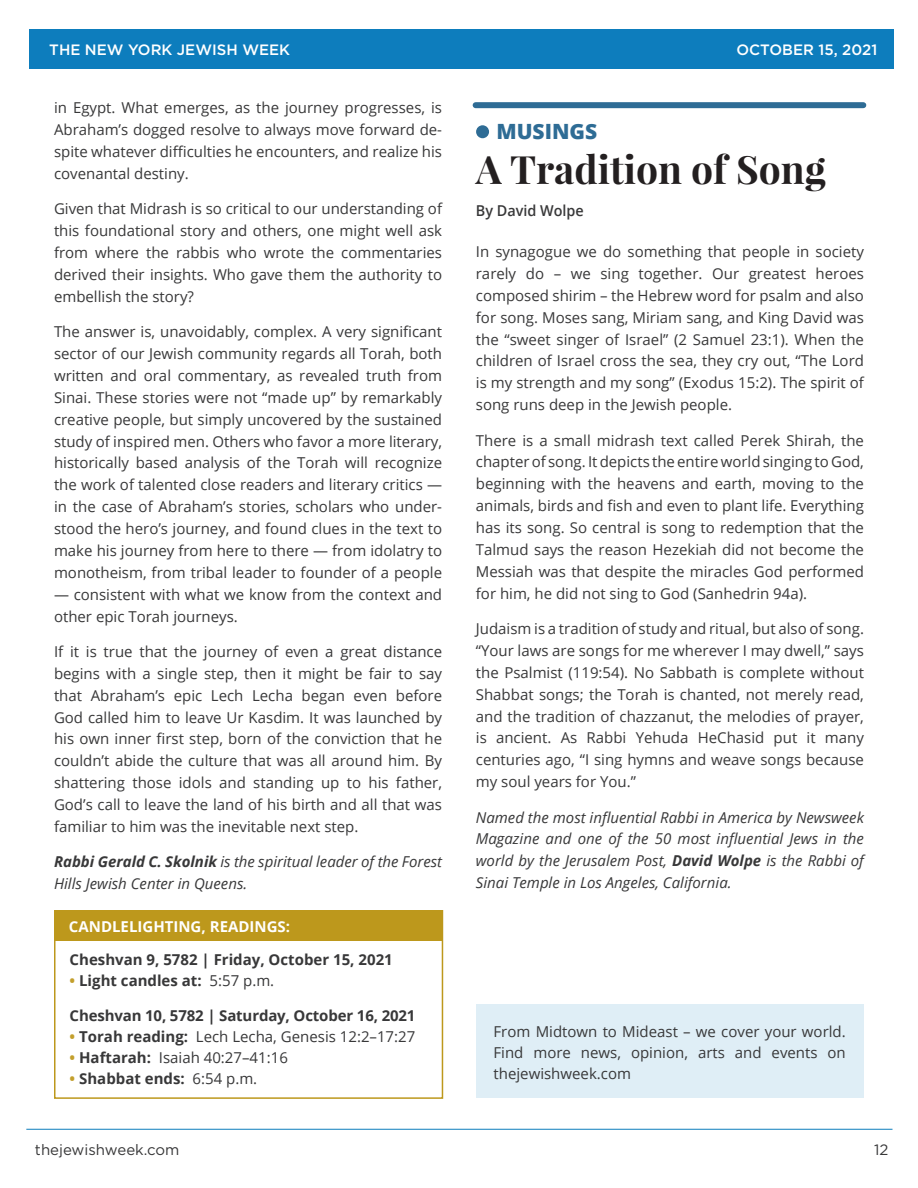
<style>
.page{position:relative;width:918px;height:1188px;background:#fff}
.page>*{position:absolute;margin:0;border:0;box-sizing:border-box;transform-origin:0 0}
.t1{font:700 39px "Playfair Display";color:#231f20}
.t2{font:800 21px "Open Sans";color:#2e6c95}
.t3{font:15px/21.9px "Open Sans";color:#383839;text-align:justify}
.t4{font:italic 15px/21.9px "Open Sans";color:#383839}
.t5{font:700 15px "Open Sans";color:#383839}
.t6{font:500 15px "Gotham";color:#fff}
.t7{font:700 15px "Open Sans";color:#fff}
.t8{font:15px "Gotham";color:#383839}
.t9{font:600 15px "Open Sans";color:#383839;scale:.96 1}
.s1{font-weight:700}
.s2{color:#c39f2c}
.s3{font-weight:400}
.s4{font-weight:700;color:#c39f2c}
</style>
<div class="page">
<div style="left:29px;top:29px;width:864px;height:40px;background:#0d7dbd"></div>
<hr style="left:26px;top:1129px;width:867px;height:1px;background:#0d7dbd">
<div style="left:476px;top:102px;width:387px;height:6px;background:#2e6c95"></div>
<div style="left:476px;top:125px;width:13px;height:13px;background:#2e6c95;border-radius:50%"></div>
<div style="left:476px;top:1004px;width:388px;height:94px;background:#dfeef6"></div>
<div style="left:54px;top:910px;width:389px;height:189px;border:2px solid #bd981c"></div>
<div style="left:55px;top:911px;width:387px;height:30px;background:#bd981c"></div>
<p class="t6" style="left:49px;top:40px;width:242px">THE NEW YORK JEWISH WEEK</p>
<p class="t6" style="left:737px;top:40px;width:142px">OCTOBER 15, 2021</p>
<p class="t3" style="left:54px;top:96px;width:390px">in Egypt. What emerges, as the journey progresses, is Abraham’s dogged resolve to always move forward de&shy;spite whatever difficulties he encounters, and realize his covenantal destiny.</p>
<p class="t3" style="left:54px;top:197px;width:390px">Given that Midrash is so critical to our understanding of this foundational story and others, one might well ask from where the rabbis who wrote the commentaries derived their insights. Who gave them the authority to embellish the story?</p>
<p class="t3" style="left:54px;top:320px;width:390px">The answer is, unavoidably, complex. A very significant sector of our Jewish community regards all Torah, both written and oral commentary, as revealed truth from Sinai. These stories were not “made up” by remarkably creative people, but simply uncovered by the sustained study of inspired men. Others who favor a more literary, historically based analysis of the Torah will recognize the work of talented close readers and literary critics — in the case of Abraham’s stories, scholars who under&shy;stood the hero’s journey, and found clues in the text to make his journey from here to there — from idolatry to monotheism, from tribal leader to founder of a people</p>
<p class="t3" style="left:54px;top:583px;width:390px">— consistent with what we know from the context and other epic Torah journeys.</p>
<p class="t3" style="left:54px;top:640px;width:390px">If it is true that the journey of even a great distance begins with a single step, then it might be fair to say that Abraham’s epic Lech Lecha began even before God called him to leave Ur Kasdim. It was launched by his own inner first step, born of the conviction that he couldn’t abide the culture that was all around him. By shattering those idols and standing up to his father, God’s call to leave the land of his birth and all that was familiar to him was the inevitable next step.</p>
<p class="t4" style="left:54px;top:851px;width:390px"><span class="s1">Rabbi Gerald C. Skolnik</span> is the spiritual leader of the Forest<br>Hills Jewish Center in Queens.</p>
<p class="t7" style="left:69px;top:916px;width:223px">CANDLELIGHTING, READINGS:</p>
<p class="t5" style="left:70px;top:949px;width:325px">Cheshvan 9, 5782 | Friday, October 15, 2021</p>
<p class="t5" style="left:70px;top:970px;width:206px"><span class="s2">•</span> Light candles at: <span class="s3">5:57 p.m.</span></p>
<p class="t5" style="left:70px;top:1005px;width:347px">Cheshvan 10, 5782 | Saturday, October 16, 2021</p>
<p class="t3" style="left:70px;top:1025px;width:347px"><span class="s4">•</span> <span class="s1">Torah reading:</span> Lech Lecha, Genesis 12:2–17:27</p>
<p class="t3" style="left:70px;top:1046px;width:220px"><span class="s4">•</span> <span class="s1">Haftarah:</span> Isaiah 40:27–41:16</p>
<p class="t5" style="left:70px;top:1068px;width:189px"><span class="s2">•</span> Shabbat ends: <span class="s3">6:54 p.m.</span></p>
<p class="t2" style="left:496px;top:116px;width:102px">MUSINGS</p>
<p class="t1" style="left:476px;top:145px;width:352px">A Tradition of Song</p>
<p class="t9" style="left:476px;top:201px;width:114px">By David Wolpe</p>
<p class="t3" style="left:476px;top:240px;width:390px">In synagogue we do something that people in society rarely do – we sing together. Our greatest heroes composed shirim – the Hebrew word for psalm and also for song. Moses sang, Miriam sang, and King David was the “sweet singer of Israel” (2 Samuel 23:1). When the children of Israel cross the sea, they cry out, “The Lord is my strength and my song” (Exodus 15:2). The spirit of song runs deep in the Jewish people.</p>
<p class="t3" style="left:476px;top:429px;width:390px">There is a small midrash text called Perek Shirah, the chapter of song. It depicts the entire world singing to God, beginning with the heavens and earth, moving to the animals, birds and fish and even to plant life. Everything has its song. So central is song to redemption that the Talmud says the reason Hezekiah did not become the Messiah was that despite the miracles God performed for him, he did not sing to God (Sanhedrin 94a).</p>
<p class="t3" style="left:476px;top:617px;width:390px">Judaism is a tradition of study and ritual, but also of song. “Your laws are songs for me wherever I may dwell,” says the Psalmist (119:54). No Sabbath is complete without Shabbat songs; the Torah is chanted, not merely read, and the tradition of chazzanut, the melodies of prayer, is ancient. As Rabbi Yehuda HeChasid put it many centuries ago, “I sing hymns and weave songs because my soul years for You.”</p>
<p class="t4" style="left:476px;top:806px;width:390px;text-align:justify">Named the most influential Rabbi in America by Newsweek Magazine and one of the 50 most influential Jews in the world by the Jerusalem Post, <span class="s1">David Wolpe</span> is the Rabbi of Sinai Temple in Los Angeles, California.</p>
<p class="t3" style="left:494px;top:1021px;width:354px;line-height:21px">From Midtown to Mideast – we cover your world.<br>Find more news, opinion, arts and events on thejewishweek.com</p>
<p class="t8" style="left:35px;top:1140px;width:146px">thejewishweek.com</p>
<p class="t8" style="left:874px;top:1140px;width:16px">12</p>
</div>
